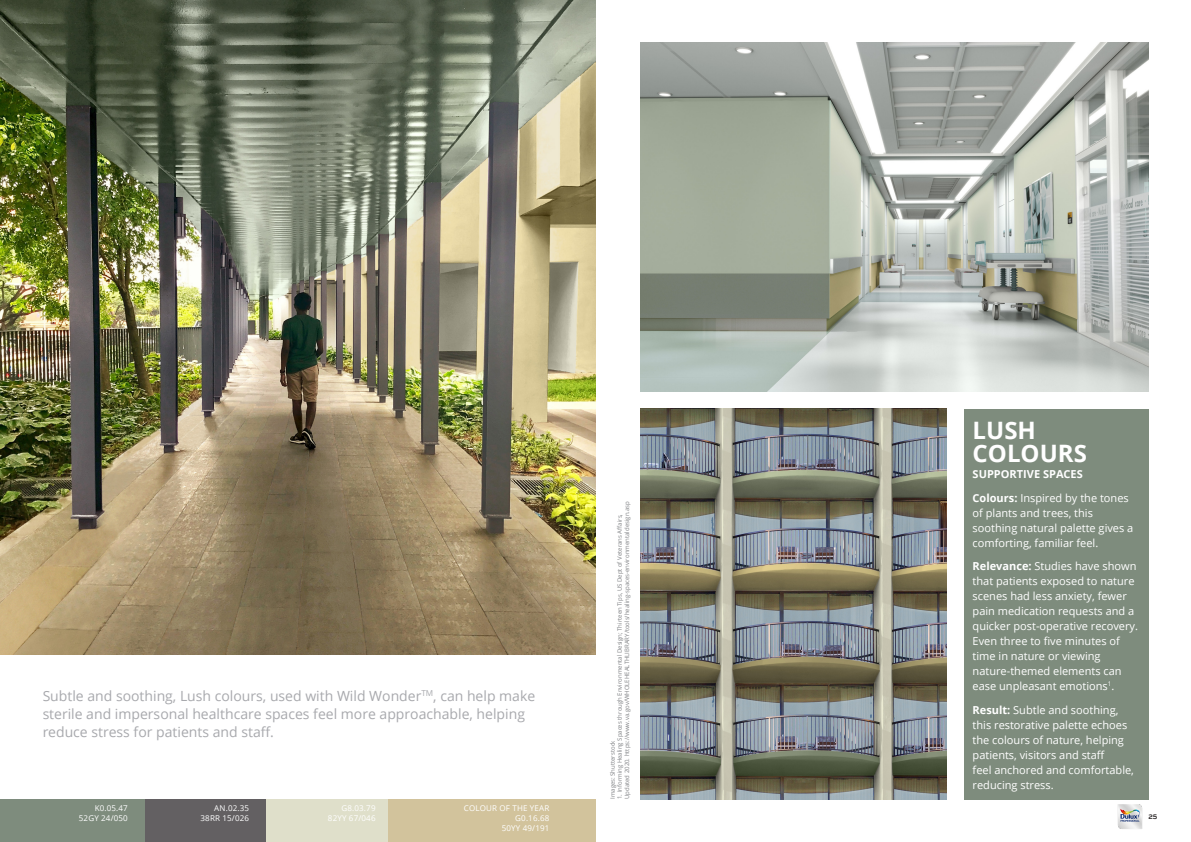
<style>
.page{position:relative;width:1191px;height:842px;background:#fff}
.page>*{position:absolute;margin:0;border:0;box-sizing:border-box;transform-origin:0 0}
.t1{font:700 24px "Open Sans";color:#fff}
.t2{font:14px/18px "Open Sans";color:#a8a9ad}
.t3{font:11px/15px "Open Sans";color:#fff}
.t4{font:700 11px "Open Sans";color:#fff}
.t5{font:8px/10px "Open Sans";letter-spacing:.02em;color:#fff;text-align:right}
.t6{font:700 7px "Colour Sans";color:#231f20}
.t7{font:6px/7.2px "Open Sans";color:#808285}
.s1{font-weight:700}
</style>
<div class="page">
<div style="left:0;top:799px;width:145px;height:43px;background:#7e8c7d"></div>
<div style="left:145px;top:799px;width:122px;height:43px;background:#636062"></div>
<div style="left:267px;top:799px;width:121px;height:43px;background:#dfdfca"></div>
<div style="left:388px;top:799px;width:207px;height:43px;background:#d2c39c"></div>
<img style="left:1117px;top:804px;width:26px;height:25px">
<img style="left:641px;top:43px;width:507px;height:349px">
<img style="left:641px;top:408px;width:305px;height:391px">
<img style="left:0;top:0;width:595px;height:655px">
<div style="left:964px;top:408px;width:184px;height:391px;background:#7e8c7d"></div>
<p class="t2" style="left:43px;top:686px;width:494px">Subtle and soothing, Lush colours, used with Wild Wonder<sup>TM</sup>, can help make sterile and impersonal healthcare spaces feel more approachable, helping reduce stress for patients and staff.</p>
<p class="t5" style="left:95px;top:803px;width:35px">K0.05.47</p>
<p class="t5" style="left:79px;top:813px;width:50px">52GY 24/050</p>
<p class="t5" style="left:200px;top:803px;width:50px">AN.02.35<br>38RR 15/026</p>
<p class="t5" style="left:464px;top:803px;width:87px">COLOUR OF THE YEAR</p>
<p class="t5" style="left:341px;top:803px;width:36px">G8.03.79</p>
<p class="t5" style="left:328px;top:813px;width:49px">82YY 67/046</p>
<p class="t5" style="left:515px;top:813px;width:36px">G0.16.68</p>
<p class="t5" style="left:502px;top:823px;width:49px">50YY 49/191</p>
<p class="t7" style="left:616px;top:799px;width:299px;rotate:-90deg">1. Informing Healing Spaces through Environmental Design; Thirteen Tips, US Dept of Veterans Affairs,<br>Updated 2020. https://www.va.gov/WHOLEHEALTHLIBRARY/tools/healing-spaces-environmentaldesign.asp</p>
<p class="t7" style="left:609px;top:799px;width:60px;rotate:-90deg">Images: Shutterstock</p>
<p class="t1" style="left:972px;top:413px;width:65px">LUSH</p>
<p class="t1" style="left:972px;top:436px;width:116px">COLOURS</p>
<p class="t4" style="left:972px;top:466px;width:112px">SUPPORTIVE SPACES</p>
<p class="t3" style="left:972px;top:490px;width:162px"><span class="s1">Colours:</span> Inspired by the tones of plants and trees, this soothing natural palette gives a comforting, familiar feel.</p>
<p class="t3" style="left:972px;top:558px;width:167px"><span class="s1">Relevance:</span> Studies have shown that patients exposed to nature scenes had less anxiety, fewer pain medication requests and a quicker post-operative recovery.<br>Even three to five minutes of time in nature or viewing nature-themed elements can ease unpleasant emotions<sup>1</sup>.</p>
<p class="t3" style="left:972px;top:702px;width:163px"><span class="s1">Result:</span> Subtle and soothing, this restorative palette echoes the colours of nature, helping patients, visitors and staff<br>feel anchored and comfortable, reducing stress.</p>
<p class="t6" style="left:1148px;top:811px;width:10px">25</p>
</div>
